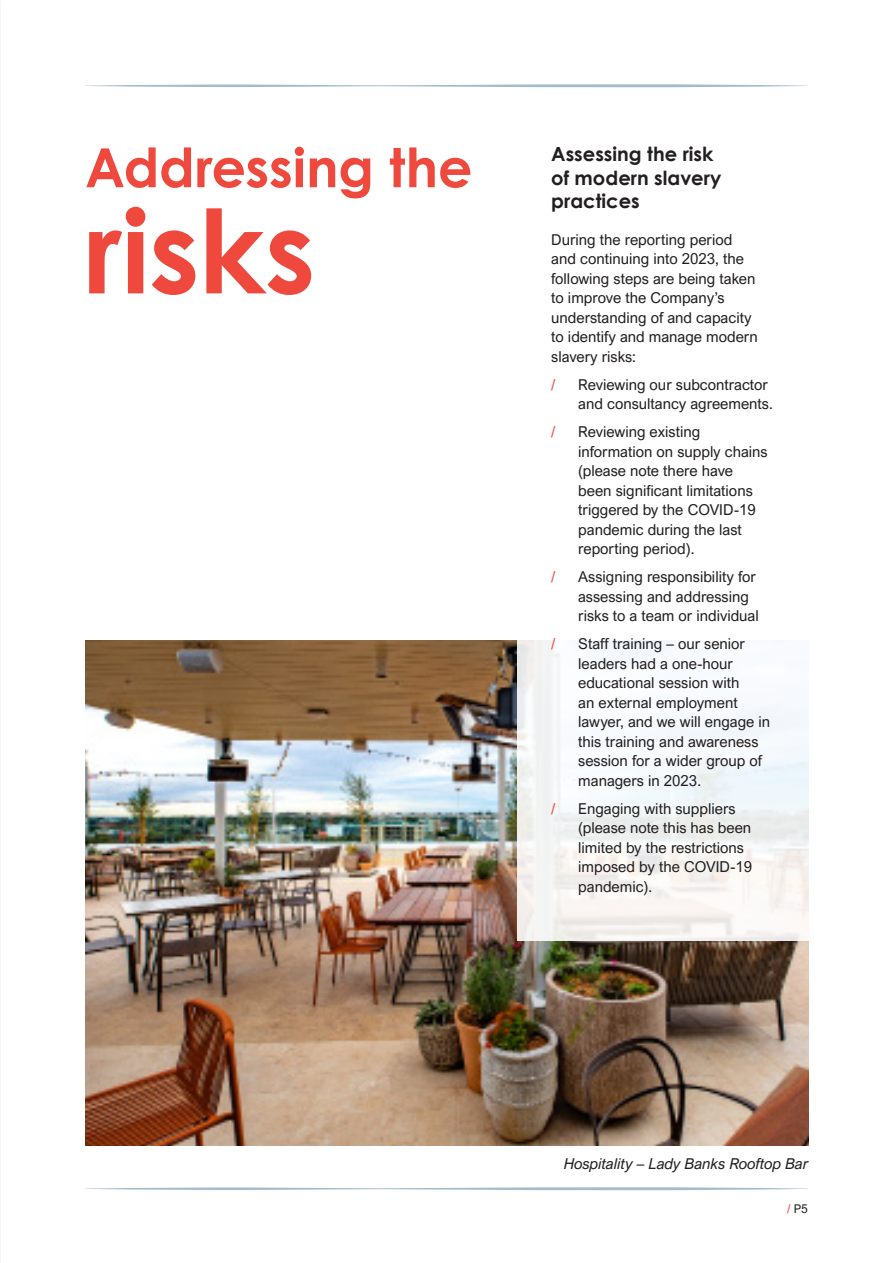
<style>
.page{position:relative;width:893px;height:1263px;background:#fff}
.page>*{position:absolute;margin:0;border:0;box-sizing:border-box;transform-origin:0 0}
.PD_Section_Heading{font:700 115.5px "Century Gothic Pro";letter-spacing:-.005em;color:#ef483c}
.PD_Section_Heading-2{font:700 54px "Century Gothic";letter-spacing:-.005em;color:#ef483c}
.PD_Heading_3{font:700 19.5px/23.4px "Century Gothic";color:#231f20}
.PD_Body{font:15px/19.5px "Arial Nova";color:#231f20}
.PD_Body-2{font:italic 15px "Arial Nova";color:#231f20}
.t1{font:15px "Arial Nova";color:#ef483c}
.t2{font:12px "Arial Nova";color:#231f20}
.s1{color:#ef483c}
</style>
<div class="page">
<svg style="left:85px;top:84px;width:723px;height:3px"></svg>
<svg style="left:85px;top:1187px;width:723px;height:3px"></svg>
<img style="left:86px;top:640px;width:722px;height:506px">
<div style="left:517px;top:147px;width:291px;height:794px;background:linear-gradient(to bottom,#fff,#f4f4f5)"></div>
<p class="PD_Section_Heading-2" style="left:85px;top:127px;width:389px">Addressing the</p>
<p class="PD_Section_Heading" style="left:85px;top:179px;width:232px">risks</p>
<p class="PD_Heading_3" style="left:551px;top:142px;width:172px">Assessing the risk of modern slavery practices</p>
<p class="PD_Body" style="left:551px;top:230px;width:208px">During the reporting period and continuing into 2023, the following steps are being taken to improve the Company’s understanding of and capacity to identify and manage modern slavery risks:</p>
<p class="t1" style="left:551px;top:376px;width:6px">/</p>
<p class="PD_Body" style="left:578px;top:375px;width:196px">Reviewing our subcontractor and consultancy agreements.</p>
<p class="t1" style="left:551px;top:423px;width:6px">/</p>
<p class="PD_Body" style="left:578px;top:422px;width:191px">Reviewing existing information on supply chains (please note there have been significant limitations triggered by the COVID-19 pandemic during the last reporting period).</p>
<p class="t1" style="left:551px;top:568px;width:6px">/</p>
<p class="PD_Body" style="left:578px;top:567px;width:182px">Assigning responsibility for assessing and addressing risks to a team or individual</p>
<p class="t1" style="left:551px;top:635px;width:6px">/</p>
<p class="PD_Body" style="left:578px;top:634px;width:193px">Staff training – our senior leaders had a one-hour educational session with<br>an external employment lawyer, and we will engage in this training and awareness session for a wider group of managers in 2023.</p>
<p class="t1" style="left:551px;top:800px;width:6px">/</p>
<p class="PD_Body" style="left:578px;top:799px;width:176px">Engaging with suppliers (please note this has been limited by the restrictions imposed by the COVID-19 pandemic).</p>
<p class="PD_Body-2" style="left:564px;top:1155px;width:246px">Hospitality – Lady Banks Rooftop Bar</p>
<p class="t2" style="left:787px;top:1202px;width:22px"><span class="s1">/</span> P5</p>
</div>
